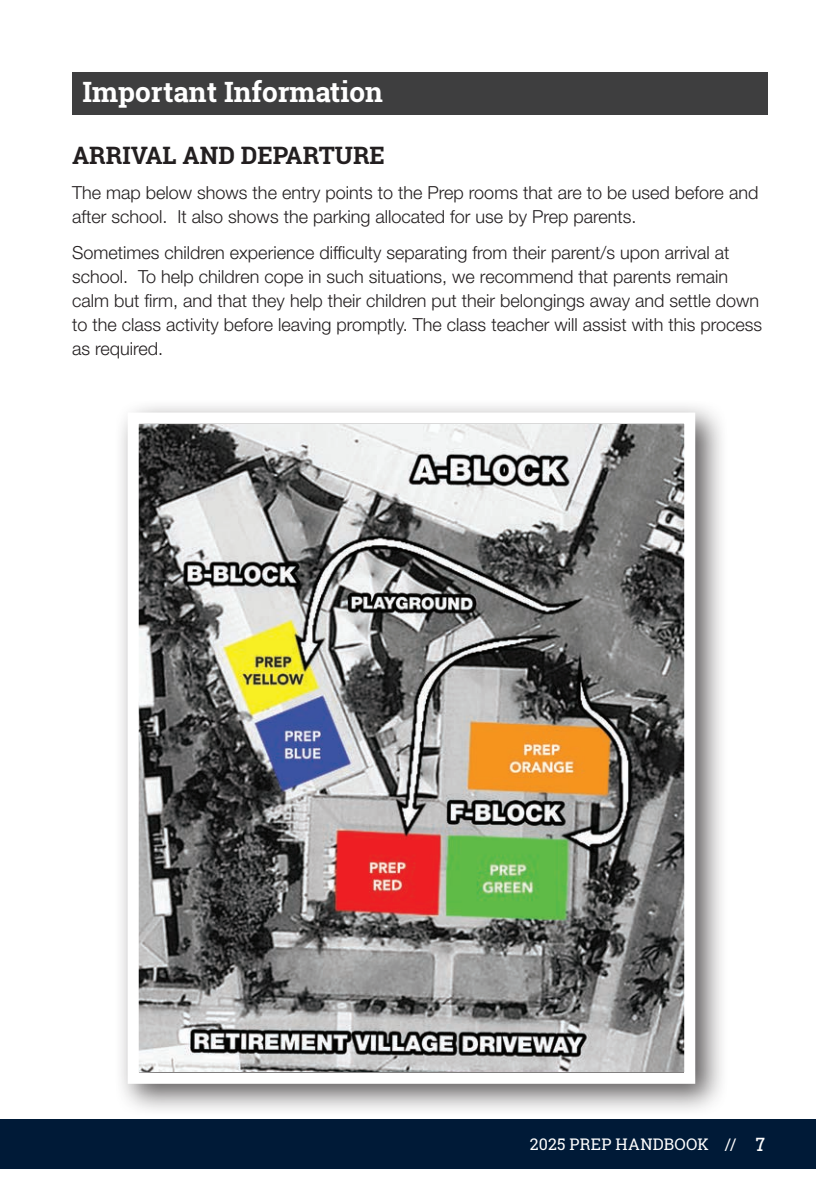
<style>
.page{position:relative;width:840px;height:1191px;background:#fff}
.page>*{position:absolute;margin:0;border:0;box-sizing:border-box;transform-origin:0 0}
.t1{font:700 28px "Roboto Slab";color:#fff}
.t2{font:700 24px "Roboto Slab";color:#231f20}
.t3{font:300 18px/24px "Helvetica Neue LT Std";color:#231f20}
.t4{font:16px "Roboto Slab";letter-spacing:.01em;color:#fff}
.s1{font-family:"Rockwell";font-size:18px}
</style>
<div class="page">
<div style="left:0;top:1119px;width:815px;height:49px;background:#001a37"></div>
<div style="left:72px;top:72px;width:695px;height:42px;background:#3e3e3f"></div>
<div style="left:114px;top:399px;width:614px;height:718px;background:#231f20;opacity:.75"></div>
<img style="left:140px;top:425px;width:542px;height:646px">
<div style="left:128px;top:412px;width:566px;height:671px;border:11px solid #fff"></div>
<h1 class="t1" style="left:82px;top:73px;width:302px">Important Information</h1>
<h2 class="t2" style="left:72px;top:139px;width:314px">ARRIVAL AND DEPARTURE</h2>
<p class="t3" style="left:72px;top:181px;width:687px">The map below shows the entry points to the Prep rooms that are to be used before and after school. It also shows the parking allocated for use by Prep parents.</p>
<p class="t3" style="left:72px;top:240px;width:691px">Sometimes children experience difficulty separating from their parent/s upon arrival at school. To help children cope in such situations, we recommend that parents remain calm but firm, and that they help their children put their belongings away and settle down to the class activity before leaving promptly. The class teacher will assist with this process as required.</p>
<p class="t4" style="left:529px;top:1133px;width:237px">2025 PREP HANDBOOK // <span class="s1">7</span></p>
</div>
